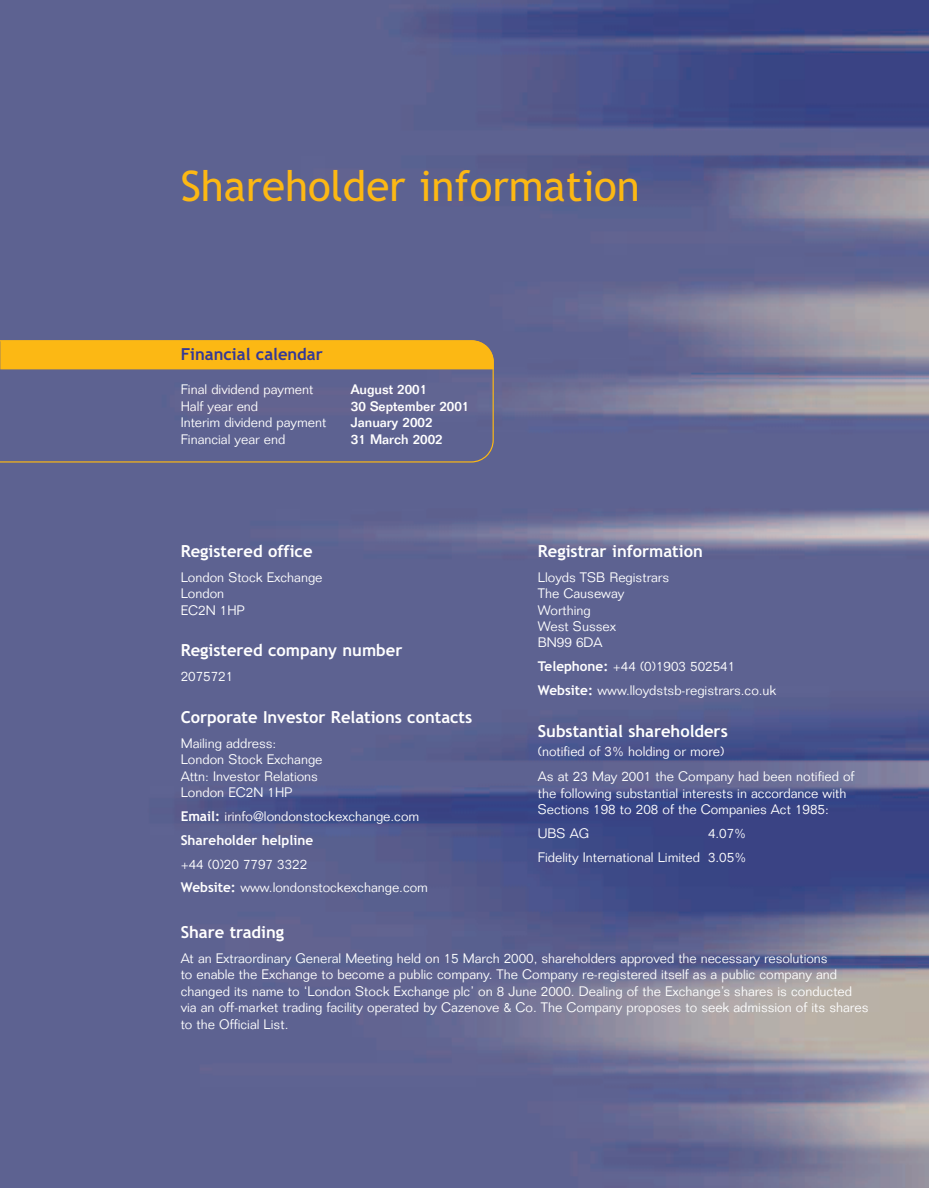
<style>
.page{position:relative;width:929px;height:1188px;background:#fff}
.page>*{position:absolute;margin:0;border:0;box-sizing:border-box;transform-origin:0 0}
.t1{font:42px "Trebuchet MS";color:#fcb814}
.t2{font:700 16.5px "Trebuchet MS";color:#fff}
.t3{font:700 16.5px "Trebuchet MS";color:#343896}
.t4{font:300 13.5px/16.4px "Folio";color:#fff}
.t5{font:500 13.5px "Folio";color:#fff}
.t6{font:700 13.5px "Trebuchet MS";color:#fff}
.s1{font-family:"Trebuchet MS";font-weight:700}
</style>
<div class="page">
<img style="left:494px;top:0;width:434px;height:1188px">
<div style="left:0;top:0;width:494px;height:1188px;background:#5d6291"></div>
<h1 class="t1" style="left:181px;top:170px;width:460px">Shareholder information</h1>
<p class="t3" style="left:181px;top:348px;width:144px">Financial calendar</p>
<p class="t4" style="left:181px;top:383px;width:134px">Final dividend payment</p>
<p class="t5" style="left:351px;top:385px;width:78px">August 2001</p>
<p class="t4" style="left:181px;top:400px;width:79px">Half year end</p>
<p class="t5" style="left:351px;top:401px;width:120px">30 September 2001</p>
<p class="t4" style="left:181px;top:416px;width:147px">Interim dividend payment</p>
<p class="t5" style="left:351px;top:418px;width:83px">January 2002</p>
<p class="t4" style="left:181px;top:433px;width:106px">Financial year end</p>
<p class="t5" style="left:351px;top:434px;width:93px">31 March 2002</p>
<p class="t2" style="left:181px;top:545px;width:133px">Registered office</p>
<p class="t4" style="left:181px;top:571px;width:143px">London Stock Exchange<br>London<br>EC2N 1HP</p>
<p class="t2" style="left:181px;top:644px;width:223px">Registered company number</p>
<p class="t4" style="left:181px;top:670px;width:54px">2075721</p>
<p class="t2" style="left:181px;top:711px;width:293px">Corporate Investor Relations contacts</p>
<p class="t4" style="left:181px;top:737px;width:143px">Mailing address:<br>London Stock Exchange<br>Attn: Investor Relations<br>London EC2N 1HP</p>
<p class="t4" style="left:181px;top:810px;width:240px"><span class="s1">Email:</span> irinfo@londonstockexchange.com</p>
<p class="t6" style="left:181px;top:835px;width:134px">Shareholder helpline</p>
<p class="t4" style="left:181px;top:854px;width:249px;line-height:23.9px">+44 (0)20 7797 3322<br><span class="s1">Website:</span> www.londonstockexchange.com</p>
<p class="t2" style="left:538px;top:545px;width:166px">Registrar information</p>
<p class="t4" style="left:538px;top:571px;width:133px">Lloyds TSB Registrars<br>The Causeway<br>Worthing<br>West Sussex<br>BN99 6DA</p>
<p class="t4" style="left:538px;top:656px;width:240px;line-height:23.9px"><span class="s1">Telephone:</span> +44 (0)1903 502541<br><span class="s1">Website:</span> www.lloydstsb-registrars.co.uk</p>
<p class="t2" style="left:538px;top:724px;width:191px">Substantial shareholders</p>
<p class="t4" style="left:538px;top:741px;width:318px;line-height:24.9px">(notified of 3% holding or more)<br>As at 23 May 2001 the Company had been notified of</p>
<p class="t4" style="left:538px;top:786px;width:310px">the following substantial interests in accordance with<br>Sections 198 to 208 of the Companies Act 1985:</p>
<p class="t4" style="left:538px;top:826px;width:53px">UBS AG</p>
<p class="t4" style="left:538px;top:823px;width:210px;line-height:23.9px;text-align:right">4.07%<br>Fidelity International Limited 3.05%</p>
<p class="t2" style="left:181px;top:926px;width:105px">Share trading</p>
<p class="t4" style="left:181px;top:952px;width:689px">At an Extraordinary General Meeting held on 15 March 2000, shareholders approved the necessary resolutions<br>to enable the Exchange to become a public company. The Company re-registered itself as a public company and changed its name to ‘London Stock Exchange plc’ on 8 June 2000. Dealing of the Exchange’s shares is conducted via an off-market trading facility operated by Cazenove &amp; Co. The Company proposes to seek admission of its shares to the Official List.</p>
</div>
